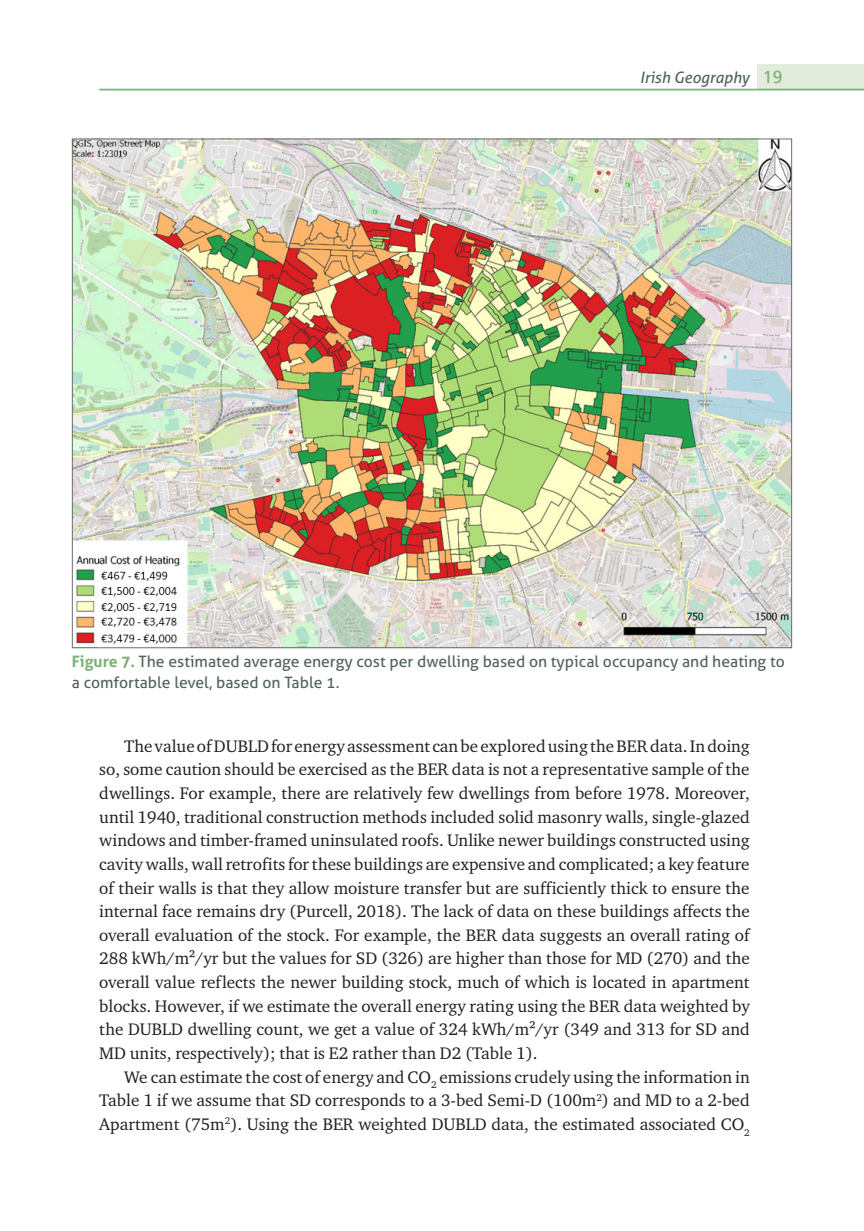
<style>
.page{position:relative;width:864px;height:1231px;background:#fff}
.page>*{position:absolute;margin:0;border:0;box-sizing:border-box;transform-origin:0 0}
.t1{font:17.15px/23.6px "Charter ITC Std";color:#231f20;text-align:justify}
.FIGURE_REF{font:15.75px/21px "Aller";color:#53645b}
.t2{font:italic 15.75px "Aller";color:#53645b}
.s1{font-family:"Frutiger CE";font-style:normal;font-size:17.5px;color:#7bb173}
.s2{font-weight:700;color:#7bb173}
</style>
<div class="page">
<div style="left:756px;top:64px;width:107px;height:26px;background:#e2ebdc"></div>
<hr style="left:99px;top:89px;width:764px;height:1px;background:#7bb173">
<img style="left:74px;top:140px;width:715px;height:506px">
<p class="t2" style="left:639px;top:68px;width:144px">Irish Geography <span class="s1">19</span></p>
<p class="FIGURE_REF" style="left:72px;top:651px;width:714px"><span class="s2">Figure 7.</span> The estimated average energy cost per dwelling based on typical occupancy and heating to a comfortable level, based on Table 1.</p>
<p class="t1" style="left:99px;top:733px;width:651px;text-indent:25px">The value of DUBLD for energy assessment can be explored using the BER data. In doing so, some caution should be exercised as the BER data is not a representative sample of the dwellings. For example, there are relatively few dwellings from before 1978. Moreover, until 1940, traditional construction methods included solid masonry walls, single-glazed windows and timber-framed uninsulated roofs. Unlike newer buildings constructed using cavity walls, wall retrofits for these buildings are expensive and complicated; a key feature of their walls is that they allow moisture transfer but are sufficiently thick to ensure the internal face remains dry (Purcell, 2018). The lack of data on these buildings affects the overall evaluation of the stock. For example, the BER data suggests an overall rating of 288 kWh/m²/yr but the values for SD (326) are higher than those for MD (270) and the overall value reflects the newer building stock, much of which is located in apartment blocks. However, if we estimate the overall energy rating using the BER data weighted by the DUBLD dwelling count, we get a value of 324 kWh/m²/yr (349 and 313 for SD and MD units, respectively); that is E2 rather than D2 (Table 1).</p>
<p class="t1" style="left:99px;top:1064px;width:651px;text-indent:25px">We can estimate the cost of energy and CO<sub>2</sub> emissions crudely using the information in Table 1 if we assume that SD corresponds to a 3-bed Semi-D (100m<sup>2</sup>) and MD to a 2-bed Apartment (75m<sup>2</sup>). Using the BER weighted DUBLD data, the estimated associated CO<sub>2</sub></p>
</div>
